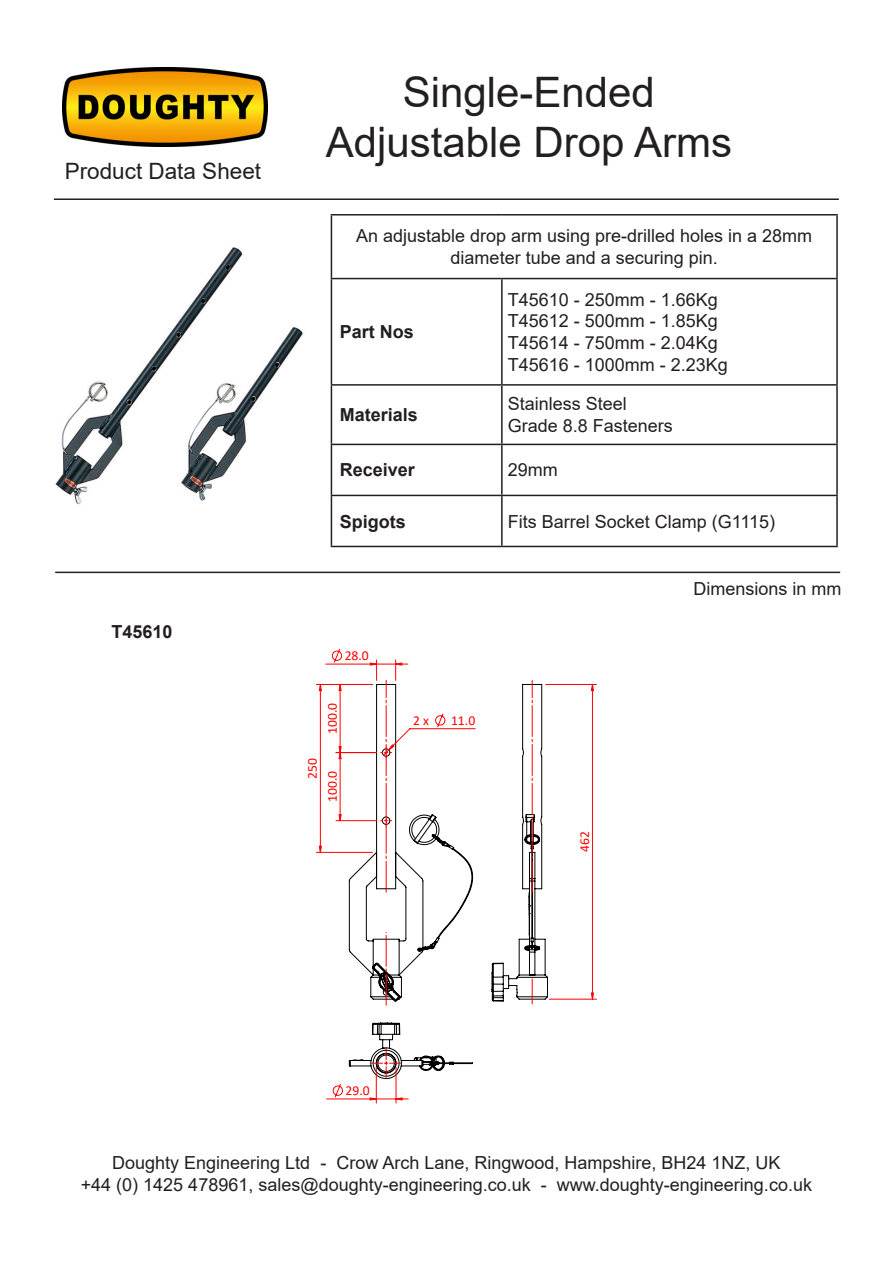
<style>
.page{position:relative;width:893px;height:1263px;background:#fff}
.page>*{position:absolute;margin:0;border:0;box-sizing:border-box;transform-origin:0 0}
.t1{font:42px/50.4px "Arial";color:#231f20;text-align:center}
.t2{font:22.5px "Arial";color:#231f20}
.t3{font:18px/21.6px "Arial";color:#231f20;text-align:center}
.t4{font:700 18px "Arial";color:#231f20}
.t5{font:13.65px "Calibri";color:#f00}
</style>
<div class="page">
<img style="left:63px;top:68px;width:205px;height:79px">
<hr style="left:54px;top:198px;width:785px;height:2px;background:#231f20">
<hr style="left:55px;top:572px;width:785px;height:1px;background:#231f20">
<img style="left:55px;top:247px;width:248px;height:258px">
<hr style="left:331px;top:214px;width:171px;height:2px;background:#231f20">
<hr style="left:331px;top:216px;width:1px;height:62px;background:#231f20">
<hr style="left:502px;top:214px;width:336px;height:2px;background:#231f20">
<hr style="left:836px;top:216px;width:2px;height:62px;background:#231f20">
<hr style="left:331px;top:278px;width:171px;height:1px;background:#231f20">
<hr style="left:331px;top:279px;width:1px;height:105px;background:#231f20">
<hr style="left:502px;top:278px;width:336px;height:1px;background:#231f20">
<hr style="left:501px;top:279px;width:2px;height:105px;background:#231f20">
<hr style="left:836px;top:279px;width:2px;height:105px;background:#231f20">
<hr style="left:331px;top:384px;width:171px;height:2px;background:#231f20">
<hr style="left:331px;top:386px;width:1px;height:58px;background:#231f20">
<hr style="left:502px;top:384px;width:336px;height:2px;background:#231f20">
<hr style="left:501px;top:386px;width:2px;height:58px;background:#231f20">
<hr style="left:836px;top:386px;width:2px;height:58px;background:#231f20">
<hr style="left:331px;top:444px;width:171px;height:1px;background:#231f20">
<hr style="left:331px;top:445px;width:1px;height:50px;background:#231f20">
<hr style="left:502px;top:444px;width:336px;height:1px;background:#231f20">
<hr style="left:501px;top:445px;width:2px;height:50px;background:#231f20">
<hr style="left:836px;top:445px;width:2px;height:50px;background:#231f20">
<hr style="left:331px;top:495px;width:171px;height:1px;background:#231f20">
<hr style="left:331px;top:496px;width:1px;height:50px;background:#231f20">
<hr style="left:502px;top:495px;width:336px;height:1px;background:#231f20">
<hr style="left:501px;top:496px;width:2px;height:50px;background:#231f20">
<hr style="left:836px;top:496px;width:2px;height:50px;background:#231f20">
<hr style="left:331px;top:546px;width:171px;height:1px;background:#231f20">
<hr style="left:502px;top:546px;width:336px;height:1px;background:#231f20">
<svg style="left:332px;top:649px;width:10px;height:14px"></svg>
<hr style="left:326px;top:664px;width:51px;height:1px;background:#f00">
<hr style="left:316px;top:852px;width:56px;height:1px;background:#f00">
<hr style="left:316px;top:684px;width:57px;height:1px;background:#f00">
<hr style="left:546px;top:684px;width:50px;height:1px;background:#f00">
<hr style="left:549px;top:999px;width:47px;height:1px;background:#f00">
<hr style="left:286px;top:1122px;width:323px;height:1px;background:#c0c0c0">
<hr style="left:286px;top:644px;width:1px;height:466px;background:#c0c0c0">
<hr style="left:286px;top:644px;width:323px;height:1px;background:#c0c0c0">
<hr style="left:692px;top:644px;width:1px;height:466px;background:#c0c0c0">
<svg style="left:349px;top:660px;width:124px;height:440px"></svg>
<svg style="left:319px;top:685px;width:20px;height:168px"></svg>
<svg style="left:339px;top:684px;width:254px;height:315px"></svg>
<p class="t2" style="left:65px;top:155px;width:198px">Product Data Sheet</p>
<p class="t4" style="left:112px;top:619px;width:63px">T45610</p>
<p class="t1" style="left:326px;top:66px;width:408px">Single-Ended<br>Adjustable Drop Arms</p>
<p class="t3" style="left:356px;top:225px;width:458px">An adjustable drop arm using pre-drilled holes in a 28mm diameter tube and a securing pin.</p>
<p class="t4" style="left:340px;top:319px;width:76px">Part Nos</p>
<p class="t4" style="left:340px;top:402px;width:80px">Materials</p>
<p class="t3" style="left:508px;top:289px;width:212px">T45610 - 250mm - 1.66Kg</p>
<p class="t3" style="left:508px;top:310px;width:212px">T45612 - 500mm - 1.85Kg</p>
<p class="t3" style="left:508px;top:332px;width:212px">T45614 - 750mm - 2.04Kg</p>
<p class="t3" style="left:508px;top:353px;width:222px">T45616 - 1000mm - 2.23Kg</p>
<p class="t3" style="left:508px;top:393px;width:121px">Stainless Steel</p>
<p class="t3" style="left:508px;top:415px;width:167px">Grade 8.8 Fasteners</p>
<p class="t4" style="left:340px;top:457px;width:77px">Receiver</p>
<p class="t3" style="left:508px;top:459px;width:52px">29mm</p>
<p class="t4" style="left:340px;top:508px;width:68px">Spigots</p>
<p class="t3" style="left:508px;top:510px;width:269px">Fits Barrel Socket Clamp (G1115)</p>
<p class="t3" style="left:693px;top:577px;width:150px">Dimensions in mm</p>
<p class="t5" style="left:345px;top:646px;width:26px">28.0</p>
<p class="t5" style="left:303px;top:779px;width:22px;rotate:-90deg">250</p>
<p class="t5" style="left:323px;top:734px;width:33px;rotate:-90deg">100.0</p>
<p class="t5" style="left:323px;top:802px;width:33px;rotate:-90deg">100.0</p>
<p class="t5" style="left:413px;top:711px;width:17px">2 x</p>
<p class="t5" style="left:451px;top:711px;width:26px">11.0</p>
<p class="t5" style="left:575px;top:852px;width:22px;rotate:-90deg">462</p>
<p class="t5" style="left:346px;top:1081px;width:26px">29.0</p>
<p class="t3" style="left:112px;top:1152px;width:670px">Doughty Engineering Ltd - Crow Arch Lane, Ringwood, Hampshire, BH24 1NZ, UK</p>
<p class="t3" style="left:81px;top:1173px;width:733px">+44 (0) 1425 478961, sales@doughty-engineering.co.uk - www.doughty-engineering.co.uk</p>
</div>
